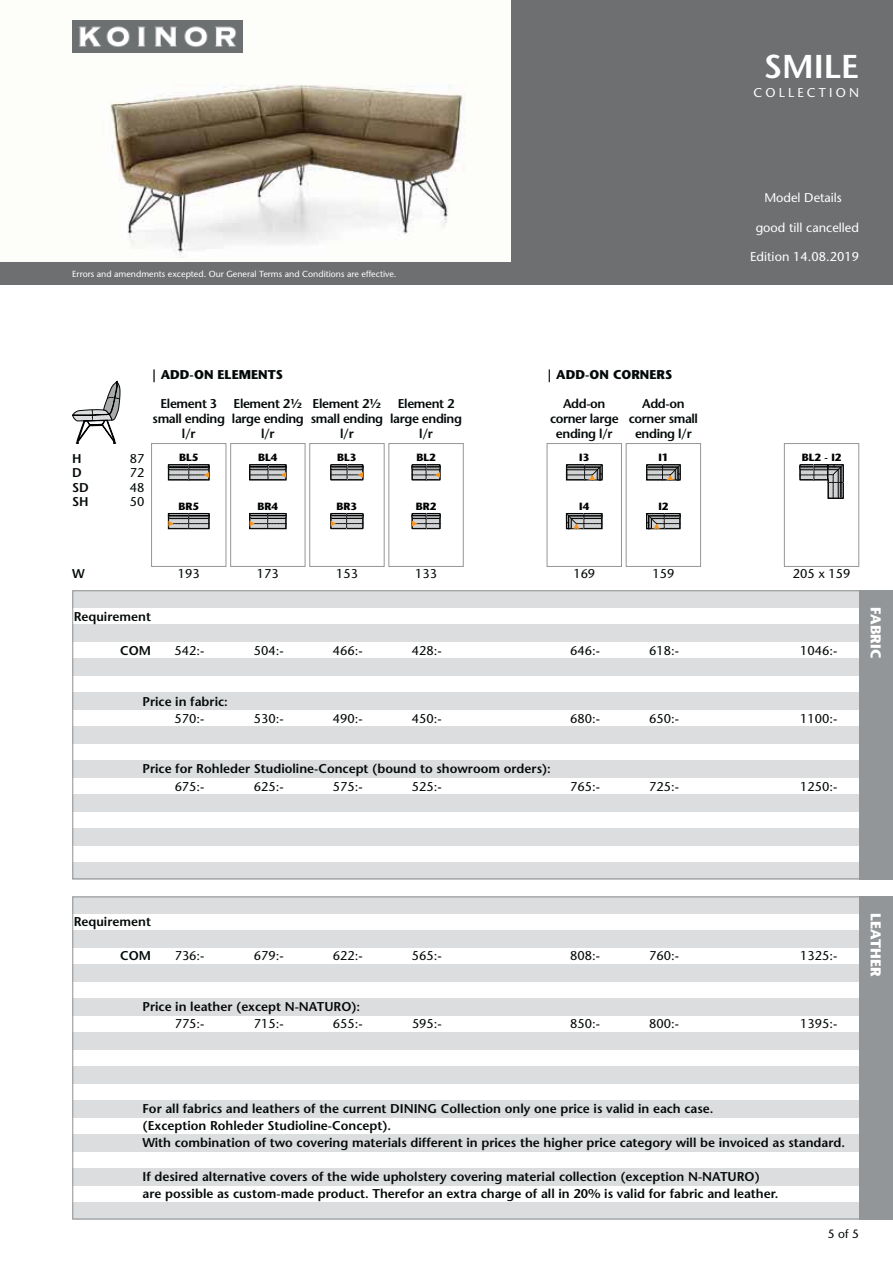
<style>
.page{position:relative;width:893px;height:1263px;background:#fff}
.page>*{position:absolute;margin:0;border:0;box-sizing:border-box;transform-origin:0 0}
.t1{font:600 33px "Stone Sans";color:#fff}
.t2{font:700 14.25px "Stone Sans";color:#fff}
.t3{font:600 12.75px/17px "Stone Sans";color:#040909}
.t4{font:12.75px "Stone Sans";color:#040909}
.t5{font:600 12.75px "Stone Sans";letter-spacing:-.03em;color:#040909}
.t6{font:12.75px "Stone Sans";color:#fff}
.t7{font:700 12.75px "Stone Sans";color:#040909}
.t8{font:12px "Stone Sans";color:#040909}
.t9{font:700 10.5px "Stone Sans";color:#010202}
.t10{font:8.85px "Stone Sans";color:#fff}
</style>
<div class="page">
<svg style="left:72px;top:590px;width:821px;height:630px"></svg>
<div style="left:859px;top:590px;width:34px;height:289px;background:#939698"></div>
<div style="left:859px;top:896px;width:34px;height:324px;background:#939698"></div>
<svg style="left:72px;top:380px;width:48px;height:64px"></svg>
<div style="left:784px;top:443px;width:75px;height:124px;border:1px solid #939698"></div>
<svg style="left:799px;top:464px;width:45px;height:35px"></svg>
<div style="left:626px;top:443px;width:75px;height:124px;border:1px solid #939698"></div>
<svg style="left:646px;top:513px;width:35px;height:16px"></svg>
<svg style="left:646px;top:464px;width:35px;height:17px"></svg>
<div style="left:547px;top:443px;width:75px;height:124px;border:1px solid #939698"></div>
<svg style="left:566px;top:513px;width:37px;height:16px"></svg>
<svg style="left:566px;top:464px;width:37px;height:17px"></svg>
<div style="left:389px;top:443px;width:74px;height:124px;border:1px solid #939698"></div>
<svg style="left:412px;top:513px;width:29px;height:16px"></svg>
<svg style="left:412px;top:464px;width:28px;height:17px"></svg>
<div style="left:309px;top:443px;width:75px;height:124px;border:1px solid #939698"></div>
<svg style="left:330px;top:513px;width:34px;height:16px"></svg>
<svg style="left:330px;top:464px;width:33px;height:16px"></svg>
<div style="left:230px;top:443px;width:75px;height:124px;border:1px solid #939698"></div>
<svg style="left:249px;top:513px;width:38px;height:16px"></svg>
<svg style="left:249px;top:465px;width:37px;height:15px"></svg>
<div style="left:151px;top:443px;width:75px;height:124px;border:1px solid #939698"></div>
<svg style="left:168px;top:513px;width:42px;height:16px"></svg>
<svg style="left:168px;top:465px;width:41px;height:16px"></svg>
<div style="left:0;top:0;width:893px;height:285px;background:#6d6f71"></div>
<img style="left:0;top:0;width:510px;height:262px">
<img style="left:72px;top:20px;width:170px;height:32px">
<h1 class="t1" style="left:764px;top:54px;width:97px">SMILE</h1>
<p class="t6" style="left:753px;top:87px;width:107px">C O L L E C T I O N</p>
<p class="t10" style="left:72px;top:270px;width:326px">Errors and amendments excepted. Our General Terms and Conditions are effective.</p>
<p class="t6" style="left:764px;top:192px;width:79px">Model Details</p>
<p class="t6" style="left:756px;top:222px;width:105px">good till cancelled</p>
<p class="t6" style="left:750px;top:252px;width:110px">Edition 14.08.2019</p>
<p class="t3" style="left:72px;top:451px;width:11px">H</p>
<p class="t4" style="left:130px;top:454px;width:16px">87</p>
<p class="t3" style="left:72px;top:466px;width:11px">D</p>
<p class="t4" style="left:130px;top:468px;width:16px">72</p>
<p class="t3" style="left:72px;top:480px;width:18px">SD</p>
<p class="t4" style="left:130px;top:482px;width:16px">48</p>
<p class="t3" style="left:72px;top:495px;width:18px">SH</p>
<p class="t4" style="left:130px;top:497px;width:16px">50</p>
<p class="t7" style="left:151px;top:370px;width:133px">| ADD-ON ELEMENTS</p>
<p class="t7" style="left:547px;top:370px;width:127px">| ADD-ON CORNERS</p>
<p class="t5" style="left:160px;top:399px;width:58px">Element 3</p>
<p class="t5" style="left:233px;top:399px;width:149px">Element 2½ Element 2½</p>
<p class="t5" style="left:398px;top:399px;width:58px">Element 2</p>
<p class="t3" style="left:563px;top:397px;width:44px">Add-on</p>
<p class="t3" style="left:642px;top:397px;width:44px">Add-on</p>
<p class="t5" style="left:153px;top:413px;width:311px">small ending large ending small ending large ending</p>
<p class="t5" style="left:550px;top:413px;width:149px">corner large corner small</p>
<p class="t3" style="left:182px;top:426px;width:15px">l/r</p>
<p class="t3" style="left:261px;top:426px;width:15px">l/r</p>
<p class="t3" style="left:340px;top:426px;width:15px">l/r</p>
<p class="t3" style="left:419px;top:426px;width:15px">l/r</p>
<p class="t3" style="left:556px;top:426px;width:58px">ending l/r</p>
<p class="t3" style="left:635px;top:426px;width:58px">ending l/r</p>
<p class="t9" style="left:179px;top:453px;width:21px">BL5</p>
<p class="t9" style="left:178px;top:502px;width:22px">BR5</p>
<p class="t9" style="left:258px;top:453px;width:21px">BL4</p>
<p class="t9" style="left:258px;top:502px;width:22px">BR4</p>
<p class="t9" style="left:337px;top:453px;width:21px">BL3</p>
<p class="t9" style="left:337px;top:502px;width:22px">BR3</p>
<p class="t9" style="left:416px;top:453px;width:21px">BL2</p>
<p class="t9" style="left:416px;top:502px;width:22px">BR2</p>
<p class="t9" style="left:579px;top:453px;width:12px">I3</p>
<p class="t9" style="left:579px;top:502px;width:12px">I4</p>
<p class="t9" style="left:658px;top:453px;width:12px">I1</p>
<p class="t9" style="left:802px;top:453px;width:41px">BL2 - I2</p>
<p class="t9" style="left:658px;top:502px;width:12px">I2</p>
<p class="t3" style="left:72px;top:567px;width:14px">W</p>
<p class="t3" style="left:74px;top:609px;width:79px">Requirement</p>
<p class="t3" style="left:120px;top:643px;width:32px">COM</p>
<p class="t4" style="left:178px;top:569px;width:23px">193</p>
<p class="t4" style="left:257px;top:569px;width:23px">173</p>
<p class="t4" style="left:336px;top:569px;width:23px">153</p>
<p class="t4" style="left:415px;top:569px;width:23px">133</p>
<p class="t4" style="left:573px;top:569px;width:23px">169</p>
<p class="t4" style="left:652px;top:569px;width:23px">159</p>
<p class="t4" style="left:793px;top:569px;width:59px">205 x 159</p>
<p class="t4" style="left:175px;top:645px;width:31px">542:-</p>
<p class="t4" style="left:254px;top:645px;width:31px">504:-</p>
<p class="t4" style="left:333px;top:645px;width:31px">466:-</p>
<p class="t4" style="left:412px;top:645px;width:31px">428:-</p>
<p class="t4" style="left:570px;top:645px;width:31px">646:-</p>
<p class="t4" style="left:649px;top:645px;width:31px">618:-</p>
<p class="t4" style="left:800px;top:645px;width:39px">1046:-</p>
<p class="t3" style="left:142px;top:694px;width:87px">Price in fabric:</p>
<p class="t4" style="left:175px;top:713px;width:31px">570:-</p>
<p class="t4" style="left:254px;top:713px;width:31px">530:-</p>
<p class="t4" style="left:333px;top:713px;width:31px">490:-</p>
<p class="t4" style="left:412px;top:713px;width:31px">450:-</p>
<p class="t4" style="left:570px;top:713px;width:31px">680:-</p>
<p class="t4" style="left:649px;top:713px;width:31px">650:-</p>
<p class="t4" style="left:800px;top:713px;width:39px">1100:-</p>
<p class="t3" style="left:142px;top:762px;width:410px">Price for Rohleder Studioline-Concept (bound to showroom orders):</p>
<p class="t4" style="left:175px;top:781px;width:31px">675:-</p>
<p class="t4" style="left:254px;top:781px;width:31px">625:-</p>
<p class="t4" style="left:333px;top:781px;width:31px">575:-</p>
<p class="t4" style="left:412px;top:781px;width:31px">525:-</p>
<p class="t4" style="left:570px;top:781px;width:31px">765:-</p>
<p class="t4" style="left:649px;top:781px;width:31px">725:-</p>
<p class="t4" style="left:800px;top:781px;width:39px">1250:-</p>
<p class="t2" style="left:881px;top:607px;width:52px;rotate:90deg">FABRIC</p>
<p class="t3" style="left:74px;top:915px;width:79px">Requirement</p>
<p class="t3" style="left:120px;top:949px;width:32px">COM</p>
<p class="t4" style="left:175px;top:951px;width:31px">736:-</p>
<p class="t4" style="left:254px;top:951px;width:31px">679:-</p>
<p class="t4" style="left:333px;top:951px;width:31px">622:-</p>
<p class="t4" style="left:412px;top:951px;width:31px">565:-</p>
<p class="t4" style="left:570px;top:951px;width:31px">808:-</p>
<p class="t4" style="left:649px;top:951px;width:31px">760:-</p>
<p class="t4" style="left:800px;top:951px;width:39px">1325:-</p>
<p class="t3" style="left:142px;top:1000px;width:219px">Price in leather (except N-NATURO):</p>
<p class="t4" style="left:175px;top:1019px;width:31px">775:-</p>
<p class="t4" style="left:254px;top:1019px;width:31px">715:-</p>
<p class="t4" style="left:333px;top:1019px;width:31px">655:-</p>
<p class="t4" style="left:412px;top:1019px;width:31px">595:-</p>
<p class="t4" style="left:570px;top:1019px;width:31px">850:-</p>
<p class="t4" style="left:649px;top:1019px;width:31px">800:-</p>
<p class="t4" style="left:800px;top:1019px;width:39px">1395:-</p>
<p class="t2" style="left:881px;top:913px;width:64px;rotate:90deg">LEATHER</p>
<p class="t3" style="left:142px;top:1102px;width:704px">For all fabrics and leathers of the current DINING Collection only one price is valid in each case.<br>(Exception Rohleder Studioline-Concept).<br>With combination of two covering materials different in prices the higher price category will be invoiced as standard.</p>
<p class="t3" style="left:142px;top:1170px;width:638px">If desired alternative covers of the wide upholstery covering material collection (exception N-NATURO) are possible as custom-made product. Therefor an extra charge of all in 20% is valid for fabric and leather.</p>
<p class="t8" style="left:828px;top:1229px;width:33px">5 of 5</p>
</div>
